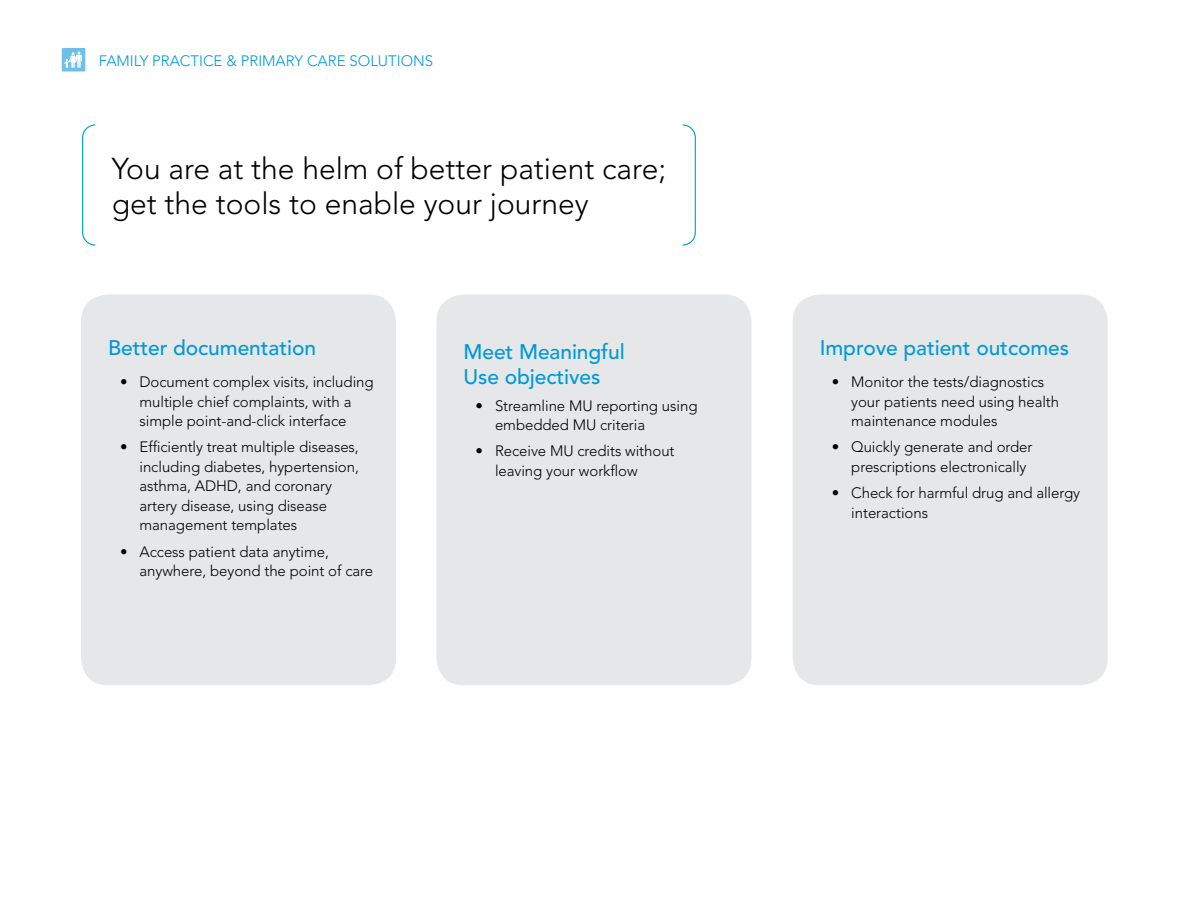
<style>
.page{position:relative;width:1188px;height:918px;background:#fff}
.page>*{position:absolute;margin:0;border:0;box-sizing:border-box;transform-origin:0 0}
.t1{font:300 30px/34.5px "Avenir";color:#000}
.t2{font:500 21px/25.5px "Avenir";letter-spacing:-.005em;color:#0099d8}
.t3{font:300 15px/19.5px "Avenir";letter-spacing:-.005em;color:#000}
.t4{font:300 15px "Avenir";color:#0099d8}
</style>
<div class="page">
<div style="left:436px;top:295px;width:316px;height:390px;background:#e6e7e8;border-radius:27px"></div>
<div style="left:793px;top:295px;width:315px;height:390px;background:#e6e7e8;border-radius:27px"></div>
<div style="left:81px;top:295px;width:315px;height:390px;background:#e6e7e8;border-radius:27px"></div>
<svg style="left:82px;top:124px;width:14px;height:122px"></svg>
<svg style="left:682px;top:124px;width:14px;height:122px"></svg>
<div style="left:62px;top:48px;width:23px;height:23px;background:#6ec0e8"></div>
<svg style="left:64px;top:52px;width:18px;height:16px"></svg>
<p class="t4" style="left:99px;top:52px;width:336px">FAMILY PRACTICE &amp; PRIMARY CARE SOLUTIONS</p>
<h1 class="t1" style="left:112px;top:152px;width:556px">You are at the helm of better patient care; get the tools to enable your journey</h1>
<h2 class="t2" style="left:108px;top:335px;width:210px">Better documentation</h2>
<p class="t3" style="left:120px;top:372px;width:255px;text-align:center">• Document complex visits, including multiple chief complaints, with a simple point-and-click interface</p>
<p class="t3" style="left:140px;top:438px;width:221px;text-indent:-20px">• Efficiently treat multiple diseases, including diabetes, hypertension, asthma, ADHD, and coronary artery disease, using disease management templates</p>
<p class="t3" style="left:140px;top:542px;width:235px;text-indent:-20px">• Access patient data anytime, anywhere, beyond the point of care</p>
<h2 class="t2" style="left:464px;top:339px;width:163px">Meet Meaningful<br>Use objectives</h2>
<p class="t3" style="left:495px;top:396px;width:204px;text-indent:-20px">• Streamline MU reporting using embedded MU criteria</p>
<p class="t3" style="left:495px;top:441px;width:181px;text-indent:-20px">• Receive MU credits without leaving your workflow</p>
<h2 class="t2" style="left:820px;top:335px;width:251px">Improve patient outcomes</h2>
<p class="t3" style="left:851px;top:372px;width:210px;text-indent:-20px">• Monitor the tests/diagnostics your patients need using health maintenance modules</p>
<p class="t3" style="left:851px;top:438px;width:183px;text-indent:-20px">• Quickly generate and order prescriptions electronically</p>
<p class="t3" style="left:851px;top:483px;width:230px;text-indent:-20px">• Check for harmful drug and allergy interactions</p>
</div>
